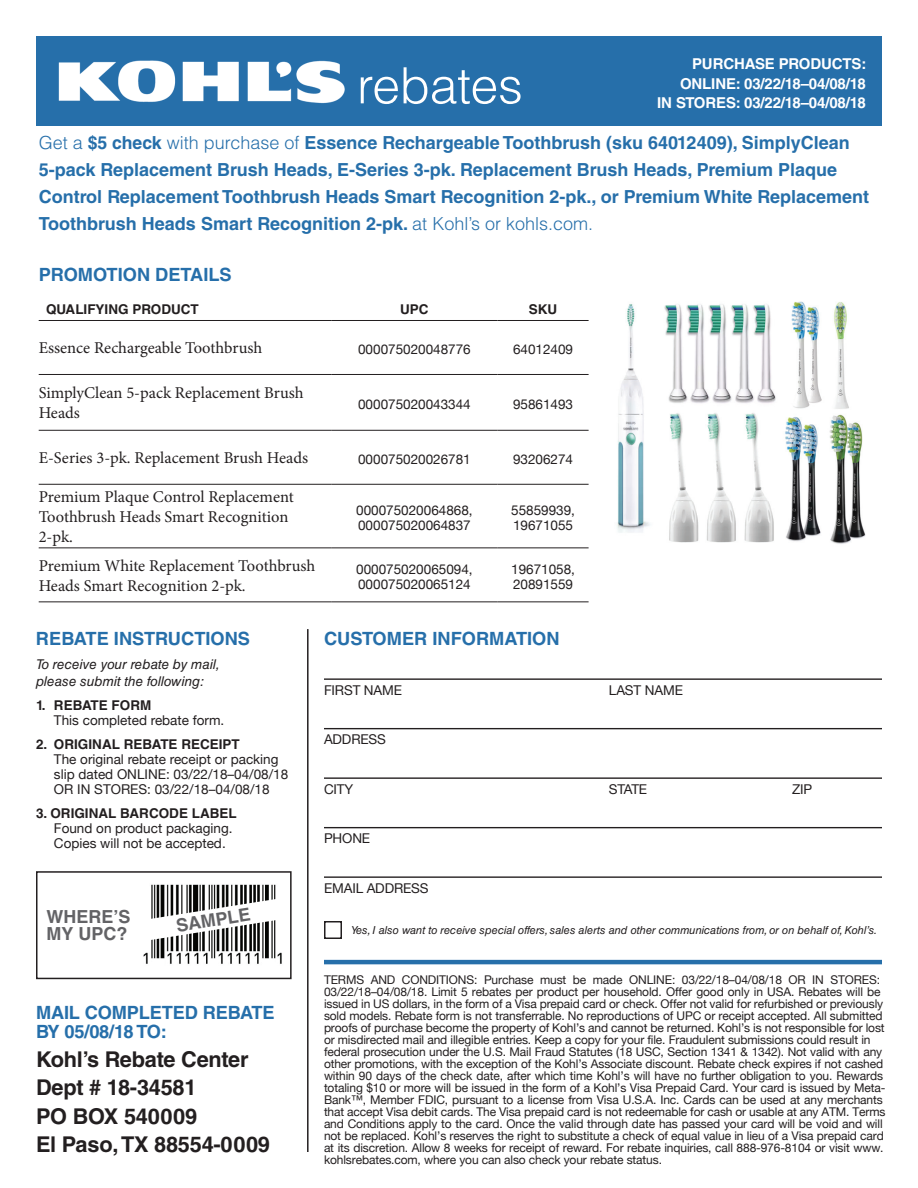
<style>
.page{position:relative;width:918px;height:1188px;background:#fff}
.page>*{position:absolute;margin:0;border:0;box-sizing:border-box;transform-origin:0 0}
.t1{font:300 50.1px "Helvetica LT Std";letter-spacing:-.01em;color:#fff}
.t2{font:700 21.75px/28.5px "Helvetica LT Std";letter-spacing:-.01em;color:#231f20}
.t3{font:700 18.3px "Helvetica LT Std";color:#266faa}
.t4{font:700 18px/27px "Helvetica LT Std";color:#266faa}
.t5{font:700 18px "Helvetica LT Std";color:#636366}
.t6{font:16.5px/19.8px "Minion Pro";color:#231f20}
.t7{font:700 15px "Helvetica LT Std";letter-spacing:-.01em;color:#fff}
.t8{font:13.5px/15px "Helvetica Neue";color:#231f20}
.t9{font:700 13.5px "Helvetica LT Std";color:#231f20}
.t10{font:italic 13.5px/16.2px "Helvetica LT Std";color:#231f20}
.t11{font:12px/12px "Helvetica Neue";letter-spacing:-.01em;color:#231f20}
.t12{font:italic 11.1px "Helvetica LT Std";color:#231f20}
.s1{font-weight:300}
</style>
<div class="page">
<div style="left:36px;top:36px;width:846px;height:90px;background:#266faa"></div>
<img style="left:58px;top:60px;width:287px;height:44px">
<hr style="left:324px;top:678px;width:558px;height:2px;background:#231f20">
<hr style="left:324px;top:728px;width:558px;height:1px;background:#231f20">
<hr style="left:324px;top:777px;width:558px;height:2px;background:#231f20">
<hr style="left:324px;top:827px;width:558px;height:1px;background:#231f20">
<hr style="left:324px;top:876px;width:558px;height:2px;background:#231f20">
<div style="left:324px;top:921px;width:18px;height:18px;border:2px solid #231f20"></div>
<hr style="left:324px;top:960px;width:558px;height:4px;background:#266faa">
<hr style="left:307px;top:629px;width:2px;height:523px;background:#231f20">
<div style="left:36px;top:871px;width:256px;height:108px;border:2px solid #231f20"></div>
<img style="left:143px;top:884px;width:139px;height:80px">
<svg style="left:143px;top:898px;width:139px;height:43px"></svg>
<hr style="left:39px;top:320px;width:292px;height:1px;background:#231f20">
<hr style="left:331px;top:320px;width:167px;height:1px;background:#231f20">
<hr style="left:498px;top:320px;width:91px;height:1px;background:#231f20">
<hr style="left:39px;top:374px;width:292px;height:1px;background:#231f20">
<hr style="left:331px;top:374px;width:167px;height:1px;background:#231f20">
<hr style="left:498px;top:374px;width:91px;height:1px;background:#231f20">
<hr style="left:39px;top:430px;width:292px;height:1px;background:#231f20">
<hr style="left:331px;top:430px;width:167px;height:1px;background:#231f20">
<hr style="left:498px;top:430px;width:91px;height:1px;background:#231f20">
<hr style="left:39px;top:484px;width:292px;height:1px;background:#231f20">
<hr style="left:331px;top:484px;width:167px;height:1px;background:#231f20">
<hr style="left:498px;top:484px;width:91px;height:1px;background:#231f20">
<hr style="left:39px;top:547px;width:292px;height:1px;background:#231f20">
<hr style="left:331px;top:547px;width:167px;height:1px;background:#231f20">
<hr style="left:498px;top:547px;width:91px;height:1px;background:#231f20">
<hr style="left:39px;top:601px;width:292px;height:1px;background:#231f20">
<hr style="left:331px;top:601px;width:167px;height:1px;background:#231f20">
<hr style="left:498px;top:601px;width:91px;height:1px;background:#231f20">
<img style="left:617px;top:301px;width:249px;height:243px">
<h1 class="t1" style="left:357px;top:54px;width:167px">rebates</h1>
<p class="t7" style="left:692px;top:55px;width:22px">Purc</p>
<p class="t7" style="left:734px;top:55px;width:22px">hase</p>
<p class="t7" style="left:779px;top:55px;width:22px">Products</p>
<p class="t7" style="left:861px;top:55px;width:6px">:</p>
<p class="t7" style="left:680px;top:74px;width:22px">Online</p>
<p class="t7" style="left:736px;top:74px;width:131px">: 03/22/18–04/08/18</p>
<p class="t7" style="left:657px;top:94px;width:32px">In Stores</p>
<p class="t7" style="left:736px;top:94px;width:131px">: 03/22/18–04/08/18</p>
<p class="t4" style="left:39px;top:128px;width:832px"><span class="s1">Get a</span> $5 check <span class="s1">with purchase of</span> Essence Rechargeable Toothbrush (sku 64012409), SimplyClean 5-pack Replacement Brush Heads, E-Series 3-pk. Replacement Brush Heads, Premium Plaque Control Replacement Toothbrush Heads Smart Recognition 2-pk., or Premium White Replacement Toothbrush Heads Smart Recognition 2-pk. <span class="s1">at Kohl’s or kohls.com.</span></p>
<h3 class="t3" style="left:39px;top:263px;width:195px">PROMOTION DETAILS</h3>
<p class="t9" style="left:46px;top:302px;width:13px">qualif</p>
<p class="t9" style="left:96px;top:302px;width:18px">ying</p>
<p class="t9" style="left:132px;top:302px;width:11px">product</p>
<p class="t9" style="left:400px;top:302px;width:11px">upc</p>
<p class="t9" style="left:529px;top:302px;width:11px">sku</p>
<h3 class="t6" style="left:39px;top:338px;width:225px">Essence Rechargeable Toothbrush</h3>
<p class="t8" style="left:358px;top:341px;width:114px">000075020048776</p>
<p class="t8" style="left:513px;top:341px;width:62px">64012409</p>
<h3 class="t6" style="left:39px;top:383px;width:266px">SimplyClean 5-pack Replacement Brush<br>Heads</h3>
<p class="t8" style="left:358px;top:396px;width:114px">000075020043344</p>
<p class="t8" style="left:513px;top:396px;width:62px">95861493</p>
<h3 class="t6" style="left:39px;top:448px;width:271px">E-Series 3-pk. Replacement Brush Heads</h3>
<p class="t8" style="left:358px;top:451px;width:114px">000075020026781</p>
<p class="t8" style="left:513px;top:451px;width:62px">93206274</p>
<h3 class="t6" style="left:39px;top:487px;width:257px">Premium Plaque Control Replacement<br>Toothbrush Heads Smart Recognition<br>2-pk.</h3>
<p class="t8" style="left:356px;top:503px;width:118px">000075020064868,<br>000075020064837</p>
<p class="t8" style="left:511px;top:503px;width:65px">55859939,<br>19671055</p>
<h3 class="t6" style="left:39px;top:556px;width:278px">Premium White Replacement Toothbrush<br>Heads Smart Recognition 2-pk.</h3>
<p class="t8" style="left:356px;top:561px;width:118px">000075020065094,<br>000075020065124</p>
<p class="t8" style="left:511px;top:561px;width:65px">19671058,<br>20891559</p>
<h3 class="t3" style="left:36px;top:628px;width:216px">REBATE INSTRUCTIONS</h3>
<p class="t10" style="left:36px;top:657px;width:185px">To receive your rebate by mail, please submit the following:</p>
<p class="t9" style="left:36px;top:697px;width:117px">1. REBATE FORM</p>
<p class="t8" style="left:54px;top:712px;width:172px">This completed rebate form.</p>
<p class="t9" style="left:36px;top:736px;width:94px">2. ORIGINAL rebate</p>
<p class="t9" style="left:181px;top:736px;width:60px">RECEIPT</p>
<p class="t8" style="left:54px;top:751px;width:236px">The original rebate receipt or packing slip dated ONLINE: 03/22/18–04/08/18<br>OR IN STORES: 03/22/18–04/08/18</p>
<p class="t9" style="left:36px;top:805px;width:202px">3. ORIGINAL BARCODE LABEL</p>
<p class="t8" style="left:54px;top:820px;width:180px">Found on product packaging.<br>Copies will not be accepted.</p>
<h3 class="t5" style="left:46px;top:906px;width:43px">where</h3>
<h3 class="t5" style="left:113px;top:906px;width:17px">’s</h3>
<h3 class="t5" style="left:46px;top:923px;width:46px">my upc</h3>
<h3 class="t5" style="left:117px;top:923px;width:12px">?</h3>
<h3 class="t5" style="left:175px;top:915px;width:76px;rotate:-9deg">SAMPLE</h3>
<h3 class="t3" style="left:36px;top:1001px;width:26px">Mail</h3>
<h3 class="t3" style="left:85px;top:1001px;width:14px">completed</h3>
<h3 class="t3" style="left:203px;top:1001px;width:13px">rebate</h3>
<h3 class="t3" style="left:36px;top:1020px;width:132px">by 05/08/18 to :</h3>
<h2 class="t2" style="left:36px;top:1044px;width:236px">Kohl’s Rebate Center<br>Dept # 18-34581<br>PO BOX 540009<br>El Paso, TX 88554-0009</h2>
<h3 class="t3" style="left:324px;top:628px;width:237px">CUSTOMER INFORMATION</h3>
<p class="t8" style="left:324px;top:682px;width:80px">FIRST NAME</p>
<p class="t8" style="left:609px;top:682px;width:75px">LAST NAME</p>
<p class="t8" style="left:324px;top:732px;width:63px">ADDRESS</p>
<p class="t8" style="left:324px;top:781px;width:31px">CITY</p>
<p class="t8" style="left:609px;top:781px;width:40px">STATE</p>
<p class="t8" style="left:792px;top:781px;width:22px">ZIP</p>
<p class="t8" style="left:324px;top:831px;width:48px">PHONE</p>
<p class="t8" style="left:324px;top:880px;width:106px">EMAIL ADDRESS</p>
<p class="t12" style="left:351px;top:923px;width:528px">Yes, I also want to receive special offers, sales alerts and other communications from, or on behalf of, Kohl’s.</p>
<p class="t11" style="left:324px;top:973px;width:563px">TERMS AND CONDITIONS: Purchase must be made ONLINE: 03/22/18–04/08/18 OR IN STORES:<br>03/22/18–04/08/18. Limit 5 rebates per product per household. Offer good only in USA. Rebates will be issued in US dollars, in the form of a Visa prepaid card or check. Offer not valid for refurbished or previously sold models. Rebate form is not transferrable. No reproductions of UPC or receipt accepted. All submitted proofs of purchase become the property of Kohl’s and cannot be returned. Kohl’s is not responsible for lost or misdirected mail and illegible entries. Keep a copy for your file. Fraudulent submissions could result in federal prosecution under the U.S. Mail Fraud Statutes (18 USC, Section 1341 &amp; 1342). Not valid with any other promotions, with the exception of the Kohl’s Associate discount. Rebate check expires if not cashed within 90 days of the check date, after which time Kohl’s will have no further obligation to you. Rewards totaling $10 or more will be issued in the form of a Kohl’s Visa Prepaid Card. Your card is issued by Meta-Bank™, Member FDIC, pursuant to a license from Visa U.S.A. Inc. Cards can be used at any merchants that accept Visa debit cards. The Visa prepaid card is not redeemable for cash or usable at any ATM. Terms and Conditions apply to the card. Once the valid through date has passed your card will be void and will not be replaced. Kohl’s reserves the right to substitute a check of equal value in lieu of a Visa prepaid card at its discretion. Allow 8 weeks for receipt of reward. For rebate inquiries, call 888-976-8104 or visit www. kohlsrebates.com, where you can also check your rebate status.</p>
</div>
